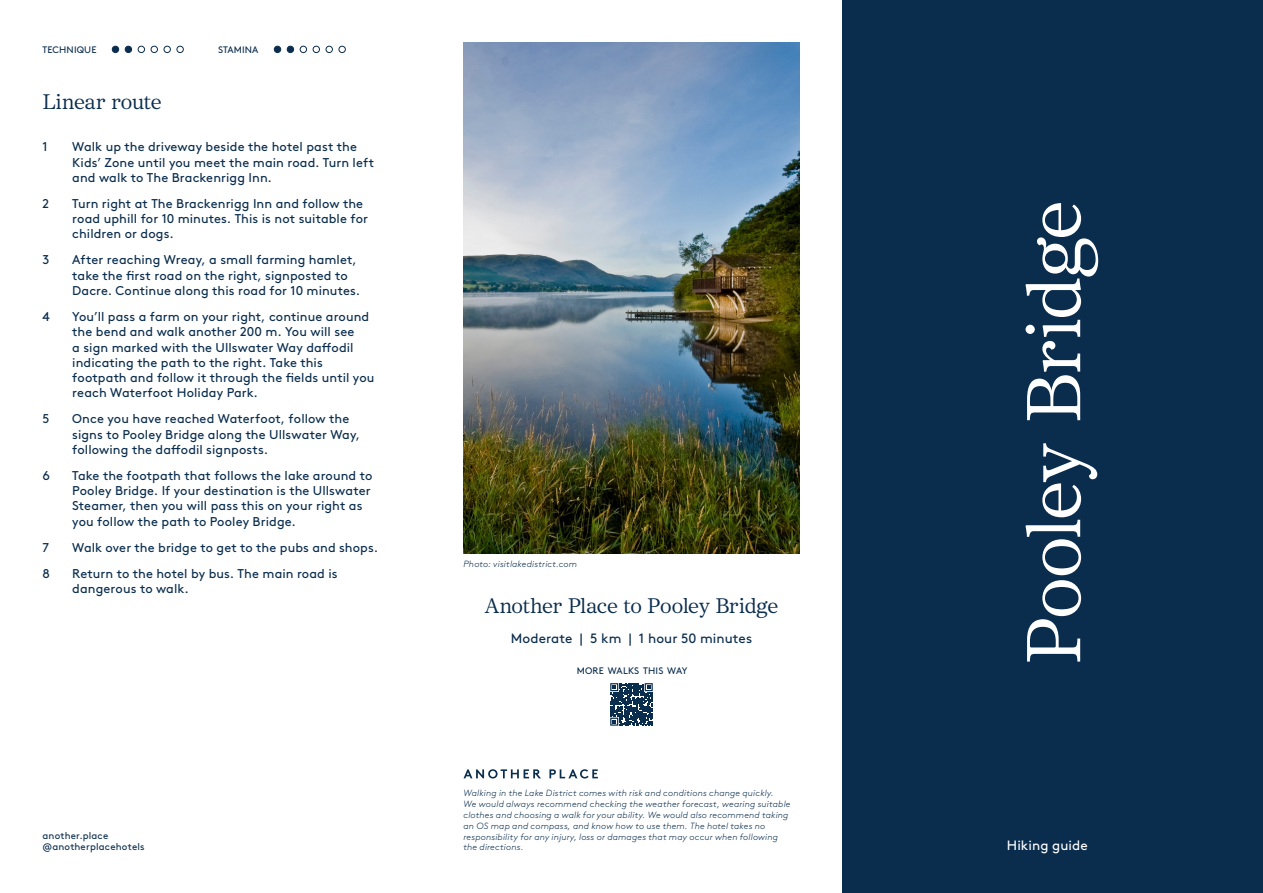
<style>
.page{position:relative;width:1263px;height:893px;background:#fff}
.page>*{position:absolute;margin:0;border:0;box-sizing:border-box;transform-origin:0 0}
.t1{font:75.9px "Core Serif N 35";letter-spacing:-.03em;color:#fff}
.t2{font:21px "Core Serif N 35";letter-spacing:-.015em;color:#0a2d4d}
.t3{font:13.5px "Brown Std";letter-spacing:.005em;color:#0a2d4d}
.t4{font:13.5px "Brown Std";color:#fff}
.t5{font:12.75px/15.3px "Brown Std";letter-spacing:.005em;color:#0a2d4d}
.t6{font:9.75px "Brown Std";letter-spacing:.02em;color:#0a2d4d}
.t7{font:9.45px "Brown Std";letter-spacing:.015em;color:#0a2d4d}
.t8{font:italic 300 9px/10.8px "Brown Std";letter-spacing:.02em;color:#0a2d4d}
</style>
<div class="page">
<div style="left:842px;top:0;width:421px;height:893px;background:#0a2d4d"></div>
<div style="left:274px;top:46px;width:7px;height:7px;background:#0a2d4d;border-radius:50%"></div>
<div style="left:274px;top:46px;width:7px;height:7px;border:1px solid #0a2d4d;border-radius:50%"></div>
<div style="left:300px;top:46px;width:7px;height:7px;border:1px solid #0a2d4d;border-radius:50%"></div>
<div style="left:287px;top:46px;width:7px;height:7px;background:#0a2d4d;border-radius:50%"></div>
<div style="left:287px;top:46px;width:7px;height:7px;border:1px solid #0a2d4d;border-radius:50%"></div>
<div style="left:313px;top:46px;width:7px;height:7px;border:1px solid #0a2d4d;border-radius:50%"></div>
<div style="left:326px;top:46px;width:7px;height:7px;border:1px solid #0a2d4d;border-radius:50%"></div>
<div style="left:339px;top:46px;width:7px;height:7px;border:1px solid #0a2d4d;border-radius:50%"></div>
<div style="left:112px;top:46px;width:7px;height:7px;background:#0a2d4d;border-radius:50%"></div>
<div style="left:112px;top:46px;width:7px;height:7px;border:1px solid #0a2d4d;border-radius:50%"></div>
<div style="left:138px;top:46px;width:7px;height:7px;border:1px solid #0a2d4d;border-radius:50%"></div>
<div style="left:125px;top:46px;width:7px;height:7px;background:#0a2d4d;border-radius:50%"></div>
<div style="left:125px;top:46px;width:7px;height:7px;border:1px solid #0a2d4d;border-radius:50%"></div>
<div style="left:151px;top:46px;width:7px;height:7px;border:1px solid #0a2d4d;border-radius:50%"></div>
<div style="left:164px;top:46px;width:7px;height:7px;border:1px solid #0a2d4d;border-radius:50%"></div>
<div style="left:177px;top:46px;width:7px;height:7px;border:1px solid #0a2d4d;border-radius:50%"></div>
<img style="left:463px;top:43px;width:336px;height:511px">
<svg style="left:610px;top:683px;width:43px;height:43px"></svg>
<svg style="left:463px;top:769px;width:78px;height:9px"></svg>
<svg style="left:549px;top:769px;width:49px;height:9px"></svg>
<p class="t7" style="left:43px;top:44px;width:55px">TECHNIQUE</p>
<p class="t7" style="left:218px;top:44px;width:42px">STAMINA</p>
<p class="t2" style="left:43px;top:89px;width:120px">Linear route</p>
<p class="t5" style="left:43px;top:139px;width:7px">1</p>
<p class="t5" style="left:72px;top:139px;width:303px">Walk up the driveway beside the hotel past the<br>Kids’ Zone until you meet the main road. Turn left and walk to The Brackenrigg Inn.</p>
<p class="t5" style="left:43px;top:196px;width:8px">2</p>
<p class="t5" style="left:72px;top:196px;width:297px">Turn right at The Brackenrigg Inn and follow the road uphill for 10 minutes. This is not suitable for children or dogs.</p>
<p class="t5" style="left:43px;top:252px;width:8px">3</p>
<p class="t5" style="left:72px;top:252px;width:289px">After reaching Wreay, a small farming hamlet, take the first road on the right, signposted to<br>Dacre. Continue along this road for 10 minutes.</p>
<p class="t5" style="left:43px;top:309px;width:9px">4</p>
<p class="t5" style="left:72px;top:309px;width:304px">You’ll pass a farm on your right, continue around the bend and walk another 200 m. You will see<br>a sign marked with the Ullswater Way daffodil indicating the path to the right. Take this footpath and follow it through the fields until you reach Waterfoot Holiday Park.</p>
<p class="t5" style="left:43px;top:411px;width:9px">5</p>
<p class="t5" style="left:72px;top:411px;width:289px">Once you have reached Waterfoot, follow the signs to Pooley Bridge along the Ullswater Way, following the daffodil signposts.</p>
<p class="t5" style="left:43px;top:468px;width:9px">6</p>
<p class="t5" style="left:72px;top:468px;width:302px">Take the footpath that follows the lake around to Pooley Bridge. If your destination is the Ullswater Steamer, then you will pass this on your right as you follow the path to Pooley Bridge.</p>
<p class="t5" style="left:43px;top:540px;width:8px">7</p>
<p class="t5" style="left:72px;top:540px;width:307px">Walk over the bridge to get to the pubs and shops.</p>
<p class="t5" style="left:43px;top:566px;width:9px">8</p>
<p class="t5" style="left:72px;top:566px;width:267px">Return to the hotel by bus. The main road is dangerous to walk.</p>
<p class="t6" style="left:43px;top:830px;width:67px">another.place</p>
<p class="t6" style="left:43px;top:841px;width:104px">@anotherplacehotels</p>
<p class="t8" style="left:463px;top:559px;width:115px">Photo: visitlakedistrict.com</p>
<p class="t2" style="left:485px;top:592px;width:295px">Another Place to Pooley Bridge</p>
<p class="t3" style="left:511px;top:631px;width:243px">Moderate | 5 km | 1 hour 50 minutes</p>
<p class="t7" style="left:577px;top:665px;width:112px">MORE WALKS THIS WAY</p>
<p class="t8" style="left:463px;top:788px;width:329px">Walking in the Lake District comes with risk and conditions change quickly.<br>We would always recommend checking the weather forecast, wearing suitable clothes and choosing a walk for your ability. We would also recommend taking an OS map and compass, and know how to use them. The hotel takes no responsibility for any injury, loss or damages that may occur when following the directions.</p>
<p class="t1" style="left:1007px;top:664px;width:465px;rotate:-90deg">Pooley Bridge</p>
<p class="t4" style="left:1007px;top:838px;width:82px">Hiking guide</p>
</div>
